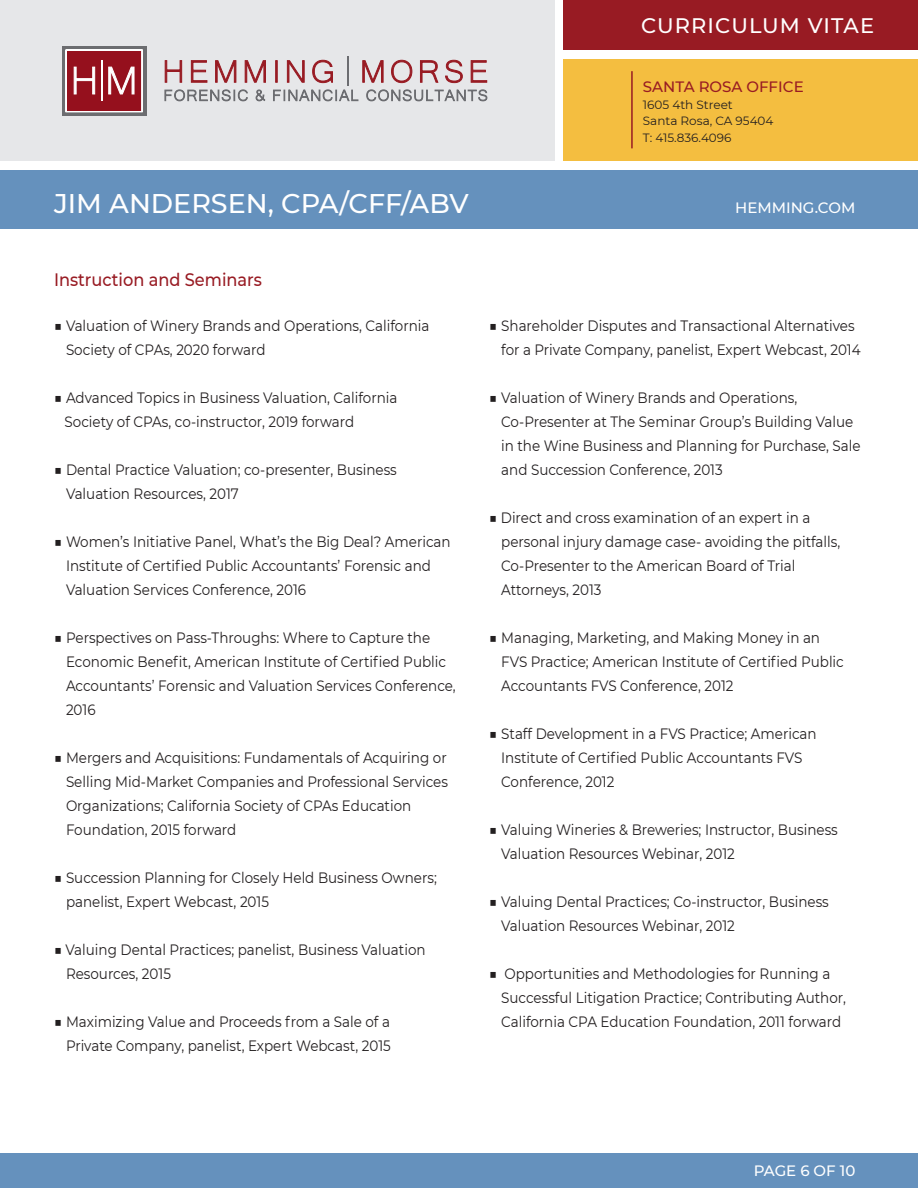
<style>
.page{position:relative;width:918px;height:1188px;background:#fff}
.page>*{position:absolute;margin:0;border:0;box-sizing:border-box;transform-origin:0 0}
.t1{font:500 27px "Montserrat";color:#fff}
.t2{font:500 21px "Montserrat";letter-spacing:.05em;color:#fff}
.t3{font:500 18px "Montserrat";color:#981b23;scale:.9 1}
.t4{font:15px/24px "Montserrat";color:#231f20;scale:.9 1}
.t5{font:500 15px "Montserrat";color:#fff}
.t6{font:500 15px "Montserrat";color:#981b23}
.t7{font:12px "Montserrat";color:#231f20}
</style>
<div class="page">
<div style="left:0;top:1153px;width:918px;height:35px;background:#6591bd"></div>
<div style="left:564px;top:0;width:354px;height:49px;background:#981b23"></div>
<div style="left:0;top:0;width:554px;height:160px;background:#e6e7e9"></div>
<div style="left:564px;top:59px;width:354px;height:101px;background:#f4be40"></div>
<svg style="left:165px;top:89px;width:83px;height:12px"></svg>
<svg style="left:256px;top:90px;width:9px;height:11px"></svg>
<svg style="left:273px;top:89px;width:85px;height:12px"></svg>
<svg style="left:366px;top:89px;width:121px;height:12px"></svg>
<svg style="left:164px;top:60px;width:18px;height:23px"></svg>
<svg style="left:191px;top:60px;width:17px;height:23px"></svg>
<svg style="left:215px;top:60px;width:22px;height:23px"></svg>
<svg style="left:244px;top:60px;width:22px;height:23px"></svg>
<div style="left:275px;top:60px;width:3px;height:23px;background:#981b23;border:1px solid #981b23"></div>
<svg style="left:287px;top:60px;width:18px;height:23px"></svg>
<svg style="left:312px;top:60px;width:21px;height:23px"></svg>
<hr style="left:347px;top:56px;width:1px;height:30px;background:#6c6d71">
<svg style="left:362px;top:60px;width:22px;height:23px"></svg>
<svg style="left:391px;top:60px;width:22px;height:23px"></svg>
<svg style="left:420px;top:60px;width:19px;height:23px"></svg>
<svg style="left:445px;top:59px;width:18px;height:24px"></svg>
<svg style="left:470px;top:60px;width:17px;height:23px"></svg>
<div style="left:62px;top:46px;width:85px;height:70px;background:#6c6d70"></div>
<svg style="left:65px;top:49px;width:78px;height:64px;background:#ac4650"></svg>
<hr style="left:631px;top:71px;width:2px;height:77px;background:#981b23">
<div style="left:0;top:170px;width:918px;height:59px;background:#6591bd"></div>
<p class="t1" style="left:54px;top:185px;width:416px">JIM ANDERSEN, CPA/CFF/ABV</p>
<p class="t2" style="left:641px;top:11px;width:234px">CURRICULUM VITAE</p>
<p class="t6" style="left:643px;top:76px;width:162px">SANTA ROSA OFFICE</p>
<p class="t7" style="left:643px;top:96px;width:91px">1605 4th Street</p>
<p class="t7" style="left:643px;top:113px;width:132px">Santa Rosa, CA 95404</p>
<p class="t7" style="left:643px;top:129px;width:90px">T: 415.836.4096</p>
<p class="t5" style="left:735px;top:197px;width:122px">HEMMING.COM</p>
<p class="t3" style="left:54px;top:267px;width:233px">Instruction and Seminars</p>
<p class="t4" style="left:66px;top:313px;width:405px;text-indent:-12px">■ Valuation of Winery Brands and Operations, California<br>Society of CPAs, 2020 forward</p>
<p class="t4" style="left:65px;top:385px;width:371px;text-indent:-11px">■ Advanced Topics in Business Valuation, California<br>Society of CPAs, co-instructor, 2019 forward</p>
<p class="t4" style="left:66px;top:457px;width:369px;text-indent:-12px">■ Dental Practice Valuation; co-presenter, Business<br>Valuation Resources, 2017</p>
<p class="t4" style="left:66px;top:529px;width:429px;text-indent:-12px">■ Women’s Initiative Panel, What’s the Big Deal? American<br>Institute of Certified Public Accountants’ Forensic and<br>Valuation Services Conference, 2016</p>
<p class="t4" style="left:66px;top:625px;width:435px;text-indent:-12px">■ Perspectives on Pass-Throughs: Where to Capture the Economic Benefit, American Institute of Certified Public Accountants’ Forensic and Valuation Services Conference, 2016</p>
<p class="t4" style="left:66px;top:745px;width:426px;text-indent:-12px">■ Mergers and Acquisitions: Fundamentals of Acquiring or Selling Mid-Market Companies and Professional Services Organizations; California Society of CPAs Education Foundation, 2015 forward</p>
<p class="t4" style="left:66px;top:865px;width:414px;text-indent:-12px">■ Succession Planning for Closely Held Business Owners; panelist, Expert Webcast, 2015</p>
<p class="t4" style="left:66px;top:937px;width:401px;text-indent:-12px">■ Valuing Dental Practices; panelist, Business Valuation<br>Resources, 2015</p>
<p class="t4" style="left:54px;top:1009px;width:376px;text-align:right">■ Maximizing Value and Proceeds from a Sale of a<br>Private Company, panelist, Expert Webcast, 2015</p>
<p class="t4" style="left:501px;top:313px;width:401px;text-indent:-12px">■ Shareholder Disputes and Transactional Alternatives for a Private Company, panelist, Expert Webcast, 2014</p>
<p class="t4" style="left:489px;top:385px;width:344px">■ Valuation of Winery Brands and Operations,</p>
<p class="t4" style="left:501px;top:409px;width:401px">Co-Presenter at The Seminar Group’s Building Value in the Wine Business and Planning for Purchase, Sale and Succession Conference, 2013</p>
<p class="t4" style="left:501px;top:505px;width:378px;text-indent:-12px">■ Direct and cross examination of an expert in a personal injury damage case- avoiding the pitfalls, Co-Presenter to the American Board of Trial Attorneys, 2013</p>
<p class="t4" style="left:501px;top:625px;width:382px;text-indent:-12px">■ Managing, Marketing, and Making Money in an<br>FVS Practice; American Institute of Certified Public<br>Accountants FVS Conference, 2012</p>
<p class="t4" style="left:501px;top:721px;width:352px;text-indent:-12px">■ Staff Development in a FVS Practice; American<br>Institute of Certified Public Accountants FVS<br>Conference, 2012</p>
<p class="t4" style="left:501px;top:817px;width:376px;text-indent:-12px">■ Valuing Wineries &amp; Breweries; Instructor, Business<br>Valuation Resources Webinar, 2012</p>
<p class="t4" style="left:501px;top:889px;width:366px;text-indent:-12px">■ Valuing Dental Practices; Co-instructor, Business<br>Valuation Resources Webinar, 2012</p>
<p class="t4" style="left:501px;top:961px;width:385px;text-indent:-12px">■ Opportunities and Methodologies for Running a<br>Successful Litigation Practice; Contributing Author,<br>California CPA Education Foundation, 2011 forward</p>
<p class="t5" style="left:754px;top:1160px;width:103px">PAGE 6 OF 10</p>
</div>
